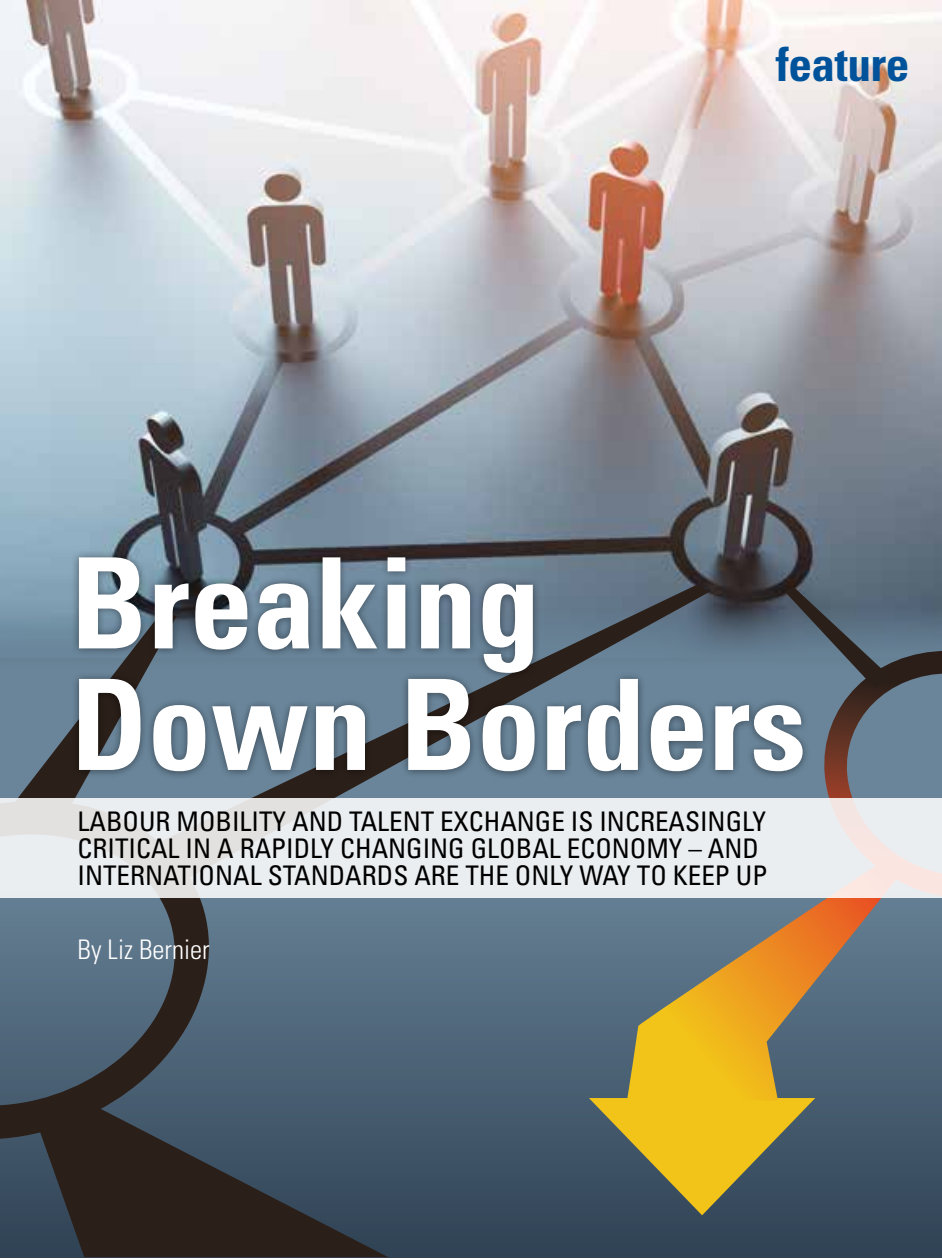
<style>
.page{position:relative;width:942px;height:1260px;background:#fff}
.page>*{position:absolute;margin:0;border:0;box-sizing:border-box;transform-origin:0 0}
.t1{font:700 condensed 126px/121.5px "Univers LT Std";color:#fff}
.t2{font:700 condensed 47.25px "Univers LT Std";letter-spacing:-.01em;color:#00539b}
.t3{font:condensed 27px/27px "Univers LT Std";color:#000}
.t4{font:300 condensed 27px "Univers LT Std";color:#fff}
</style>
<div class="page">
<svg style="left:0;top:674px;width:941px;height:582px;background:#4a6074"></svg>
<img style="left:0;top:0;width:941px;height:657px">
<svg style="left:0;top:897px;width:236px;height:244px;background:#4d5e6d"></svg>
<svg style="left:588px;top:1097px;width:226px;height:118px;background:#95883d"></svg>
<svg style="left:9px;top:611px;width:147px;height:187px;background:#617787"></svg>
<svg style="left:156px;top:779px;width:554px;height:19px;background:#607687"></svg>
<svg style="left:784px;top:587px;width:157px;height:313px;background:#5e6b79"></svg>
<div style="left:71px;top:549px;width:739px;height:230px;background:#000;opacity:.47"></div>
<svg style="left:626px;top:897px;width:273px;height:203px;background:#968559"></svg>
<svg style="left:0;top:798px;width:941px;height:99px;background:#eaebed"></svg>
<svg style="left:39px;top:1105px;width:349px;height:151px;background:#33373d"></svg>
<h2 class="t2" style="left:775px;top:35px;width:135px">feature</h2>
<h1 class="t1" style="left:71px;top:542px;width:736px">Breaking<br>Down Borders</h1>
<p class="t3" style="left:77px;top:807px;width:691px">LABOUR MOBILITY AND TALENT EXCHANGE IS INCREASINGLY<br>CRITICAL IN A RAPIDLY CHANGING GLOBAL ECONOMY – AND<br>INTERNATIONAL STANDARDS ARE THE ONLY WAY TO KEEP UP</p>
<p class="t4" style="left:77px;top:933px;width:133px">By Liz Bernier</p>
</div>
